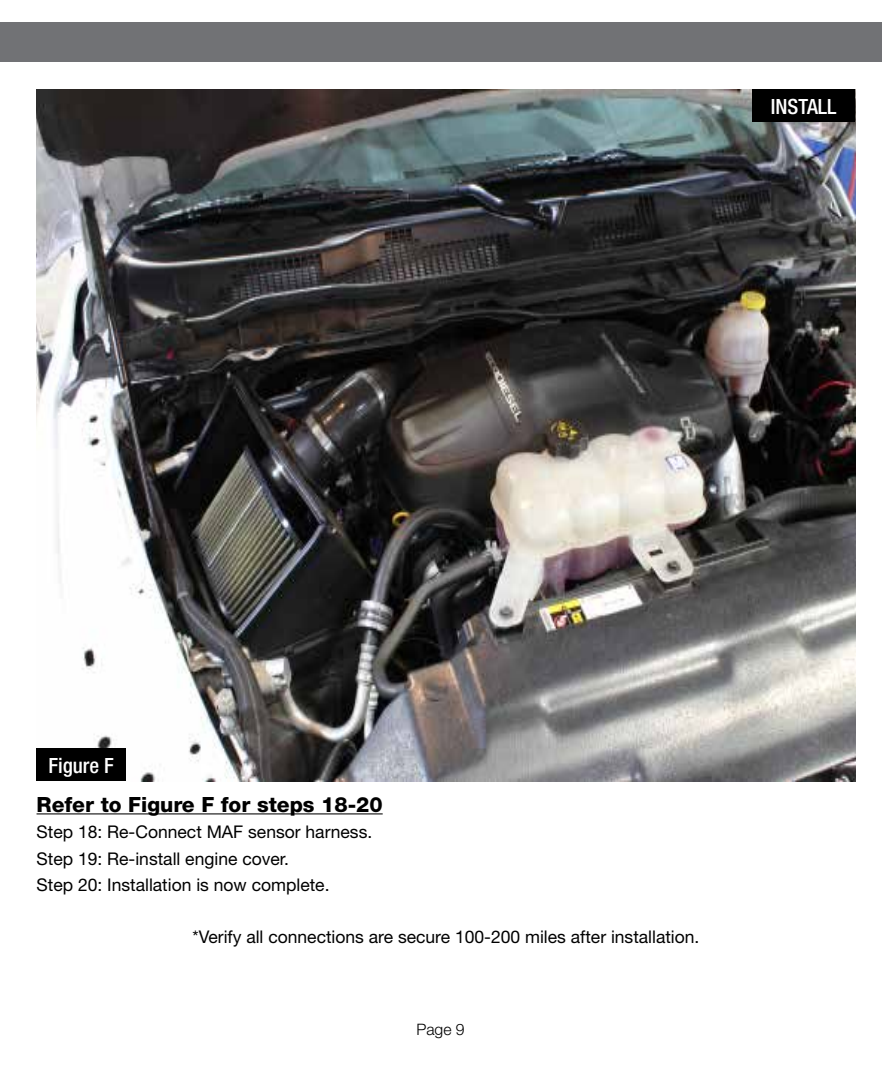
<style>
.page{position:relative;width:882px;height:1071px;background:#fff}
.page>*{position:absolute;margin:0;border:0;box-sizing:border-box;transform-origin:0 0}
.t1{font:800 21px "Helvetica Neue";color:#000}
.t2{font:500 condensed 21px "Helvetica Neue";color:#fff}
.t3{font:17.5px/26.2px "Helvetica Neue";color:#000}
.t4{font:300 15.75px "Helvetica Neue";color:#000}
</style>
<div class="page">
<div style="left:0;top:23px;width:882px;height:39px;background:#717275"></div>
<hr style="left:37px;top:813px;width:346px;height:1px;background:#000">
<img style="left:37px;top:89px;width:819px;height:692px">
<div style="left:752px;top:89px;width:103px;height:33px;background:#000"></div>
<div style="left:37px;top:748px;width:89px;height:33px;background:#000"></div>
<p class="t2" style="left:771px;top:94px;width:67px">INSTALL</p>
<p class="t2" style="left:48px;top:753px;width:67px">Figure F</p>
<p class="t1" style="left:37px;top:792px;width:348px">Refer to Figure F for steps 18-20</p>
<p class="t3" style="left:37px;top:819px;width:337px">Step 18: Re-Connect MAF sensor harness.<br>Step 19: Re-install engine cover.<br>Step 20: Installation is now complete.</p>
<p class="t3" style="left:193px;top:924px;width:508px">*Verify all connections are secure 100-200 miles after installation.</p>
<p class="t4" style="left:416px;top:1020px;width:50px">Page 9</p>
</div>
